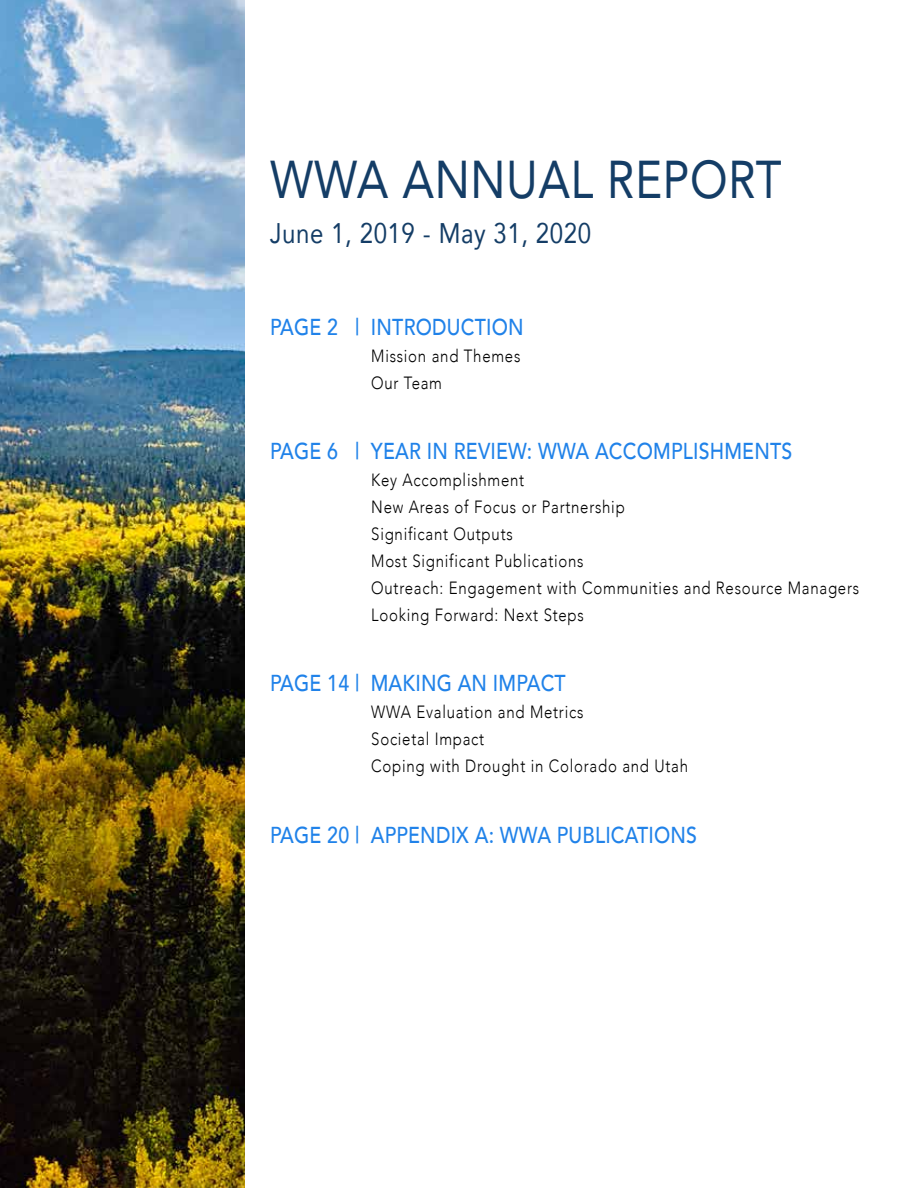
<style>
.page{position:relative;width:918px;height:1188px;background:#fff}
.page>*{position:absolute;margin:0;border:0;box-sizing:border-box;transform-origin:0 0}
.t1{font:53.1px "Avenir";letter-spacing:.015em;color:#143d66;scale:.85 1}
.t2{font:28.35px "Avenir";letter-spacing:.025em;color:#143d66;scale:.85 1}
.t3{font:500 22.95px "Avenir";letter-spacing:.01em;color:#2082e9;scale:.85 1}
.t4{font:300 17.7px/27px "Avenir";letter-spacing:.05em;color:#000;scale:.85 1}
</style>
<div class="page">
<img style="left:0;top:0;width:244px;height:1188px">
<h1 class="t1" style="left:270px;top:137px;width:603px">WWA ANNUAL REPORT</h1>
<h2 class="t2" style="left:270px;top:211px;width:379px">June 1, 2019 - May 31, 2020</h2>
<p class="t3" style="left:270px;top:307px;width:300px">PAGE 2 | INTRODUCTION</p>
<p class="t4" style="left:371px;top:342px;width:177px">Mission and Themes<br>Our Team</p>
<p class="t3" style="left:270px;top:431px;width:616px">PAGE 6 | YEAR IN REVIEW: WWA ACCOMPLISHMENTS</p>
<p class="t4" style="left:371px;top:467px;width:576px">Key Accomplishment<br>New Areas of Focus or Partnership<br>Significant Outputs<br>Most Significant Publications<br>Outreach: Engagement with Communities and Resource Managers<br>Looking Forward: Next Steps</p>
<p class="t3" style="left:270px;top:663px;width:349px">PAGE 14 | MAKING AN IMPACT</p>
<p class="t4" style="left:371px;top:699px;width:374px">WWA Evaluation and Metrics<br>Societal Impact<br>Coping with Drought in Colorado and Utah</p>
<p class="t3" style="left:270px;top:815px;width:504px">PAGE 20 | APPENDIX A: WWA PUBLICATIONS</p>
</div>
